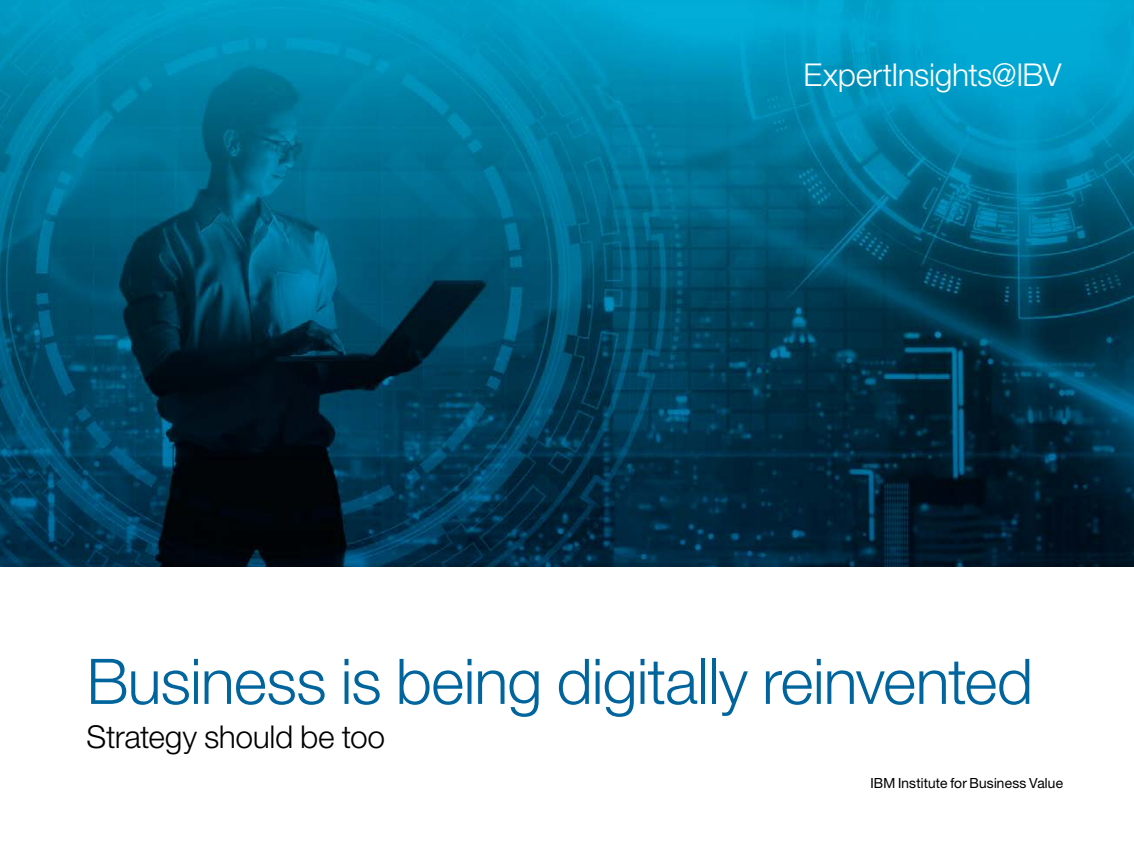
<style>
.page{position:relative;width:1134px;height:851px;background:#fff}
.page>*{position:absolute;margin:0;border:0;box-sizing:border-box;transform-origin:0 0}
.Cover_Title{font:63px "Helv Neue Lightfor IBM";letter-spacing:-.02em;color:#00649d}
.Cover_Subhead{font:31.5px "Helv Neue Lightfor IBM";letter-spacing:-.015em;color:#000}
.Cover_Subhead-2{font:31.5px "Helv Neue Lightfor IBM";letter-spacing:-.015em;color:#fff}
.t1{font:14px "Helv Neue Romanfor IBM";letter-spacing:.015em;color:#000}
</style>
<div class="page">
<img style="left:0;top:0;width:1134px;height:566px">
<p class="Cover_Subhead-2" style="left:803px;top:55px;width:259px">ExpertInsights@IBV</p>
<p class="Cover_Title" style="left:87px;top:643px;width:948px">Business is being digitally reinvented</p>
<p class="Cover_Subhead" style="left:87px;top:717px;width:300px">Strategy should be too</p>
<p class="t1" style="left:870px;top:774px;width:194px">IBM Institute for Business Value</p>
</div>
